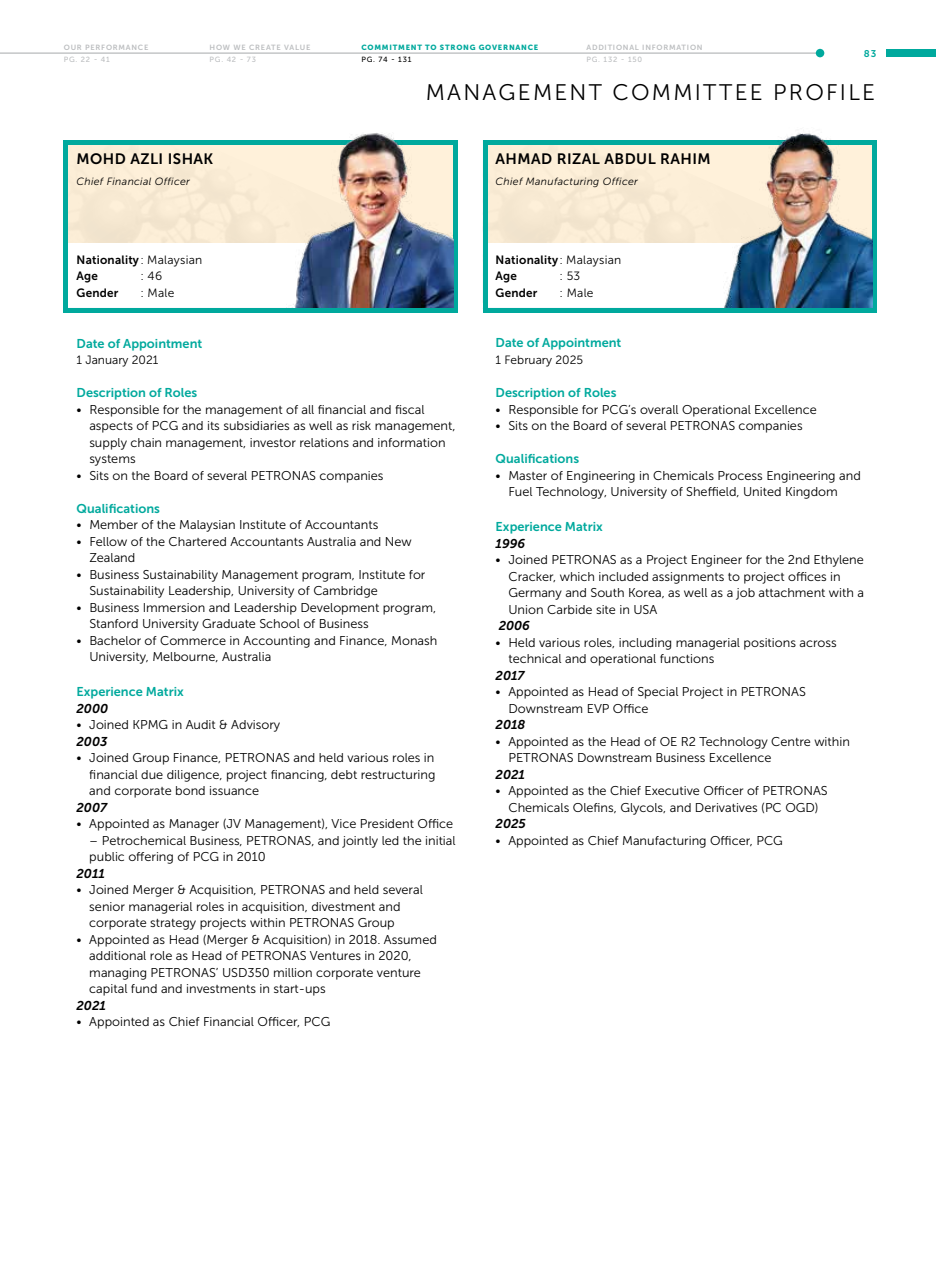
<style>
.page{position:relative;width:936px;height:1276px;background:#fff}
.page>*{position:absolute;margin:0;border:0;box-sizing:border-box;transform-origin:0 0}
.t1{font:22.5px "Museo Sans 300";letter-spacing:.1em;color:#000}
.t2{font:15px "Museo Sans 700";letter-spacing:.03em;color:#000}
.t3{font:12.75px/16.5px "Museo Sans 300";color:#000}
.t4{font:12.75px "Museo Sans 700";color:#00a99d}
.t5{font:italic 12.75px "Museo Sans 700";color:#000}
.t6{font:12px/16.5px "Museo Sans 700";letter-spacing:.02em;color:#000}
.t7{font:12px "Museo Sans 300";color:#000}
.t8{font:italic 10.5px "Museo Sans 300";letter-spacing:.03em;color:#000}
.t9{font:9.75px "Museo Sans 700";color:#00a99d}
.t10{font:7.5px "Museo Sans 700";letter-spacing:.1em;color:#bcbec0}
.t11{font:7.5px "Museo Sans 900";letter-spacing:.1em;color:#00a99d}
.t12{font:7.5px "Museo Sans 500";letter-spacing:.1em;color:#bcbec0}
.t13{font:7.5px "Museo Sans 500";letter-spacing:.1em;color:#000}
.s1{font-family:"Museo Sans 300"}
</style>
<div class="page">
<div style="left:886px;top:49px;width:49px;height:8px;background:#00a99d"></div>
<hr style="left:0;top:53px;width:820px;height:1px;background:#a7a9ac">
<div style="left:815px;top:49px;width:9px;height:8px;background:#00a99d;border-radius:50%"></div>
<img style="left:487px;top:145px;width:192px;height:98px">
<hr style="left:483px;top:140px;width:4px;height:172px;background:#00a99d">
<hr style="left:872px;top:140px;width:4px;height:172px;background:#00a99d">
<div style="left:483px;top:140px;width:393px;height:5px;background:#00a99d"></div>
<img style="left:679px;top:133px;width:193px;height:175px">
<hr style="left:483px;top:308px;width:393px;height:4px;background:#00a99d">
<hr style="left:64px;top:140px;width:4px;height:172px;background:#00a99d">
<hr style="left:453px;top:140px;width:4px;height:172px;background:#00a99d">
<div style="left:64px;top:140px;width:393px;height:5px;background:#00a99d"></div>
<img style="left:260px;top:133px;width:193px;height:175px">
<hr style="left:64px;top:308px;width:393px;height:4px;background:#00a99d">
<p class="t10" style="left:64px;top:43px;width:86px">OUR PERFORMANCE</p>
<p class="t12" style="left:64px;top:55px;width:48px">PG. 22 - 41</p>
<p class="t10" style="left:209px;top:43px;width:102px">HOW WE CREATE VALUE</p>
<p class="t12" style="left:209px;top:55px;width:48px">PG. 42 - 73</p>
<p class="t11" style="left:361px;top:43px;width:178px">COMMITMENT TO STRONG GOVERNANCE</p>
<p class="t13" style="left:361px;top:55px;width:51px">PG. 74 - 131</p>
<p class="t10" style="left:586px;top:43px;width:117px">ADDITIONAL INFORMATION</p>
<p class="t12" style="left:586px;top:55px;width:57px">PG. 132 - 150</p>
<h1 class="t1" style="left:426px;top:80px;width:451px">MANAGEMENT COMMITTEE PROFILE</h1>
<p class="t9" style="left:863px;top:48px;width:14px">83</p>
<p class="t2" style="left:77px;top:151px;width:138px">MOHD AZLI ISHAK</p>
<p class="t2" style="left:495px;top:151px;width:217px">AHMAD RIZAL ABDUL RAHIM</p>
<p class="t8" style="left:77px;top:176px;width:115px">Chief Financial Officer</p>
<p class="t8" style="left:495px;top:176px;width:144px">Chief Manufacturing Officer</p>
<p class="t6" style="left:77px;top:251px;width:127px">Nationality<span class="s1">: Malaysian<br></span>Age</p>
<p class="t7" style="left:140px;top:270px;width:23px">: 46</p>
<p class="t6" style="left:495px;top:251px;width:127px">Nationality<span class="s1">: Malaysian<br></span>Age</p>
<p class="t7" style="left:559px;top:270px;width:22px">: 53</p>
<p class="t6" style="left:77px;top:284px;width:43px">Gender</p>
<p class="t7" style="left:140px;top:286px;width:36px">: Male</p>
<p class="t6" style="left:495px;top:284px;width:43px">Gender</p>
<p class="t7" style="left:559px;top:286px;width:36px">: Male</p>
<p class="t4" style="left:77px;top:336px;width:127px">Date of Appointment</p>
<p class="t7" style="left:77px;top:353px;width:83px">1 January 2021</p>
<p class="t4" style="left:77px;top:385px;width:122px">Description of Roles</p>
<p class="t3" style="left:89px;top:401px;width:367px;text-indent:-13px">• Responsible for the management of all financial and fiscal aspects of PCG and its subsidiaries as well as risk management, supply chain management, investor relations and information systems</p>
<p class="t3" style="left:77px;top:467px;width:308px">• Sits on the Board of several PETRONAS companies</p>
<p class="t4" style="left:77px;top:501px;width:85px">Qualifications</p>
<p class="t3" style="left:77px;top:516px;width:303px">• Member of the Malaysian Institute of Accountants</p>
<p class="t3" style="left:89px;top:533px;width:324px;text-indent:-13px">• Fellow of the Chartered Accountants Australia and New<br>Zealand</p>
<p class="t3" style="left:89px;top:566px;width:337px;text-indent:-13px">• Business Sustainability Management program, Institute for<br>Sustainability Leadership, University of Cambridge</p>
<p class="t3" style="left:89px;top:599px;width:348px;text-indent:-13px">• Business Immersion and Leadership Development program,<br>Stanford University Graduate School of Business</p>
<p class="t3" style="left:89px;top:632px;width:349px;text-indent:-13px">• Bachelor of Commerce in Accounting and Finance, Monash<br>University, Melbourne, Australia</p>
<p class="t4" style="left:77px;top:684px;width:109px">Experience Matrix</p>
<p class="t5" style="left:77px;top:701px;width:33px">2000</p>
<p class="t3" style="left:77px;top:716px;width:205px">• Joined KPMG in Audit &amp; Advisory</p>
<p class="t5" style="left:77px;top:734px;width:32px">2003</p>
<p class="t3" style="left:89px;top:749px;width:348px;text-align:justify;text-indent:-13px">• Joined Group Finance, PETRONAS and held various roles in financial due diligence, project financing, debt restructuring and corporate bond issuance</p>
<p class="t5" style="left:77px;top:800px;width:32px">2007</p>
<p class="t3" style="left:77px;top:815px;width:378px">• Appointed as Manager (JV Management), Vice President Office</p>
<p class="t3" style="left:89px;top:832px;width:368px">– Petrochemical Business, PETRONAS, and jointly led the initial public offering of PCG in 2010</p>
<p class="t5" style="left:77px;top:866px;width:30px">2011</p>
<p class="t3" style="left:89px;top:881px;width:335px;text-indent:-13px">• Joined Merger &amp; Acquisition, PETRONAS and held several senior managerial roles in acquisition, divestment and corporate strategy projects within PETRONAS Group</p>
<p class="t3" style="left:89px;top:931px;width:349px;text-indent:-13px">• Appointed as Head (Merger &amp; Acquisition) in 2018. Assumed additional role as Head of PETRONAS Ventures in 2020, managing PETRONAS’ USD350 million corporate venture capital fund and investments in start-ups</p>
<p class="t5" style="left:77px;top:998px;width:31px">2021</p>
<p class="t3" style="left:77px;top:1013px;width:255px">• Appointed as Chief Financial Officer, PCG</p>
<p class="t4" style="left:495px;top:336px;width:127px">Date of Appointment</p>
<p class="t7" style="left:495px;top:353px;width:89px">1 February 2025</p>
<p class="t4" style="left:495px;top:385px;width:122px">Description of Roles</p>
<p class="t3" style="left:495px;top:401px;width:322px">• Responsible for PCG’s overall Operational Excellence</p>
<p class="t3" style="left:495px;top:417px;width:308px">• Sits on the Board of several PETRONAS companies</p>
<p class="t4" style="left:495px;top:451px;width:85px">Qualifications</p>
<p class="t3" style="left:508px;top:467px;width:354px;text-indent:-13px">• Master of Engineering in Chemicals Process Engineering and<br>Fuel Technology, University of Sheffield, United Kingdom</p>
<p class="t4" style="left:495px;top:519px;width:109px">Experience Matrix</p>
<p class="t5" style="left:495px;top:536px;width:31px">1996</p>
<p class="t3" style="left:508px;top:551px;width:357px;text-indent:-13px">• Joined PETRONAS as a Project Engineer for the 2nd Ethylene Cracker, which included assignments to project offices in Germany and South Korea, as well as a job attachment with a Union Carbide site in USA</p>
<p class="t5" style="left:498px;top:618px;width:33px">2006</p>
<p class="t3" style="left:508px;top:634px;width:330px;text-indent:-13px">• Held various roles, including managerial positions across technical and operational functions</p>
<p class="t5" style="left:495px;top:668px;width:30px">2017</p>
<p class="t3" style="left:508px;top:683px;width:299px;text-indent:-13px">• Appointed as Head of Special Project in PETRONAS<br>Downstream EVP Office</p>
<p class="t5" style="left:495px;top:717px;width:31px">2018</p>
<p class="t3" style="left:508px;top:733px;width:343px;text-indent:-13px">• Appointed as the Head of OE R2 Technology Centre within<br>PETRONAS Downstream Business Excellence</p>
<p class="t5" style="left:495px;top:767px;width:31px">2021</p>
<p class="t3" style="left:495px;top:782px;width:333px;text-align:center">• Appointed as the Chief Executive Officer of PETRONAS<br>Chemicals Olefins, Glycols, and Derivatives (PC OGD)</p>
<p class="t5" style="left:495px;top:816px;width:32px">2025</p>
<p class="t3" style="left:495px;top:832px;width:289px">• Appointed as Chief Manufacturing Officer, PCG</p>
</div>
